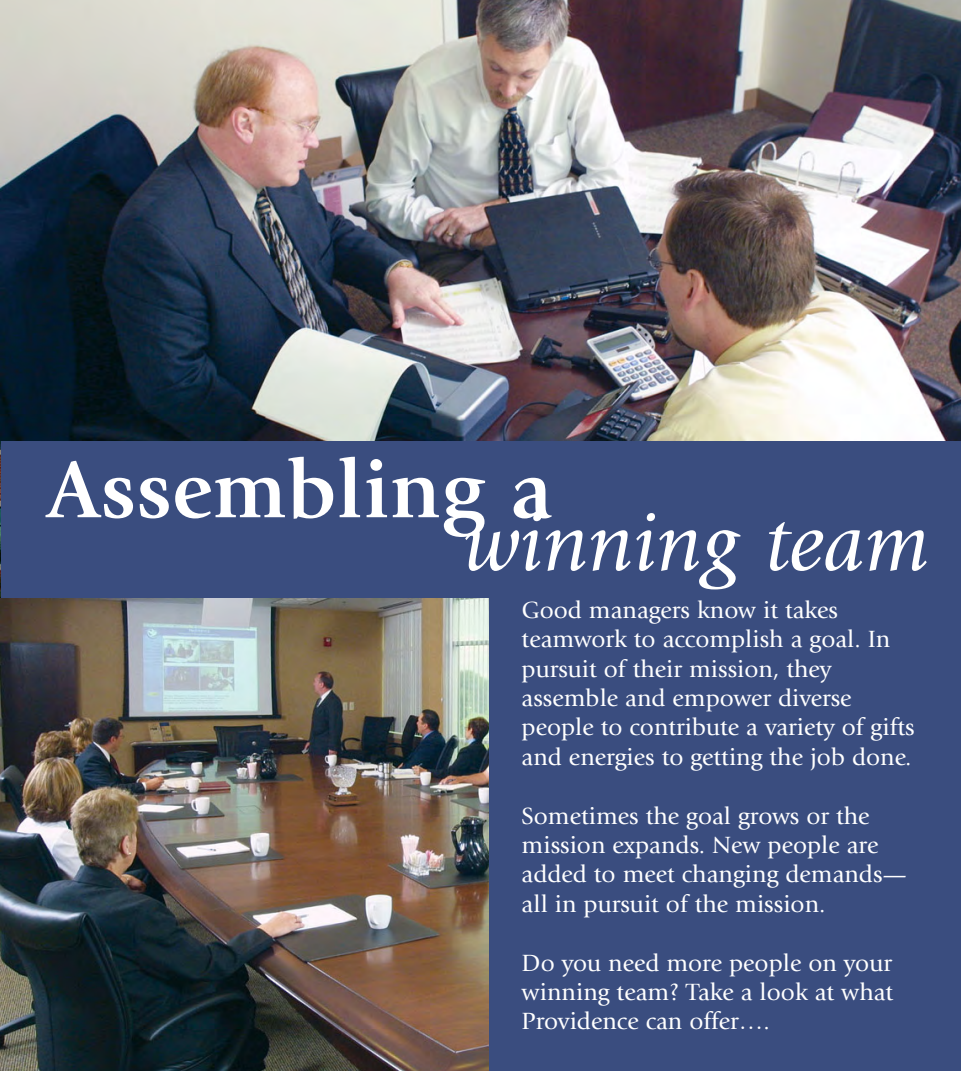
<style>
.page{position:relative;width:961px;height:1071px;background:#fff}
.page>*{position:absolute;margin:0;border:0;box-sizing:border-box;transform-origin:0 0}
.t1{font:700 84px "Giovanni";color:#fff}
.t2{font:italic 84px "Giovanni";color:#fff}
.t3{font:24.5px/29.4px "Giovanni";color:#fff}
</style>
<div class="page">
<div style="left:0;top:378px;width:961px;height:693px;background:#3a4d7f"></div>
<img style="left:0;top:441px;width:1px;height:157px">
<img style="left:0;top:0;width:961px;height:441px">
<img style="left:0;top:598px;width:488px;height:473px">
<h1 class="t1" style="left:47px;top:457px;width:506px">Assembling a</h1>
<h1 class="t2" style="left:464px;top:509px;width:467px">winning team</h1>
<p class="t3" style="left:521px;top:597px;width:394px">Good managers know it takes teamwork to accomplish a goal. In pursuit of their mission, they assemble and empower diverse people to contribute a variety of gifts and energies to getting the job done.</p>
<p class="t3" style="left:521px;top:803px;width:387px">Sometimes the goal grows or the mission expands. New people are added to meet changing demands— all in pursuit of the mission.</p>
<p class="t3" style="left:521px;top:950px;width:373px;text-align:justify">Do you need more people on your winning team? Take a look at what Providence can offer….</p>
</div>
